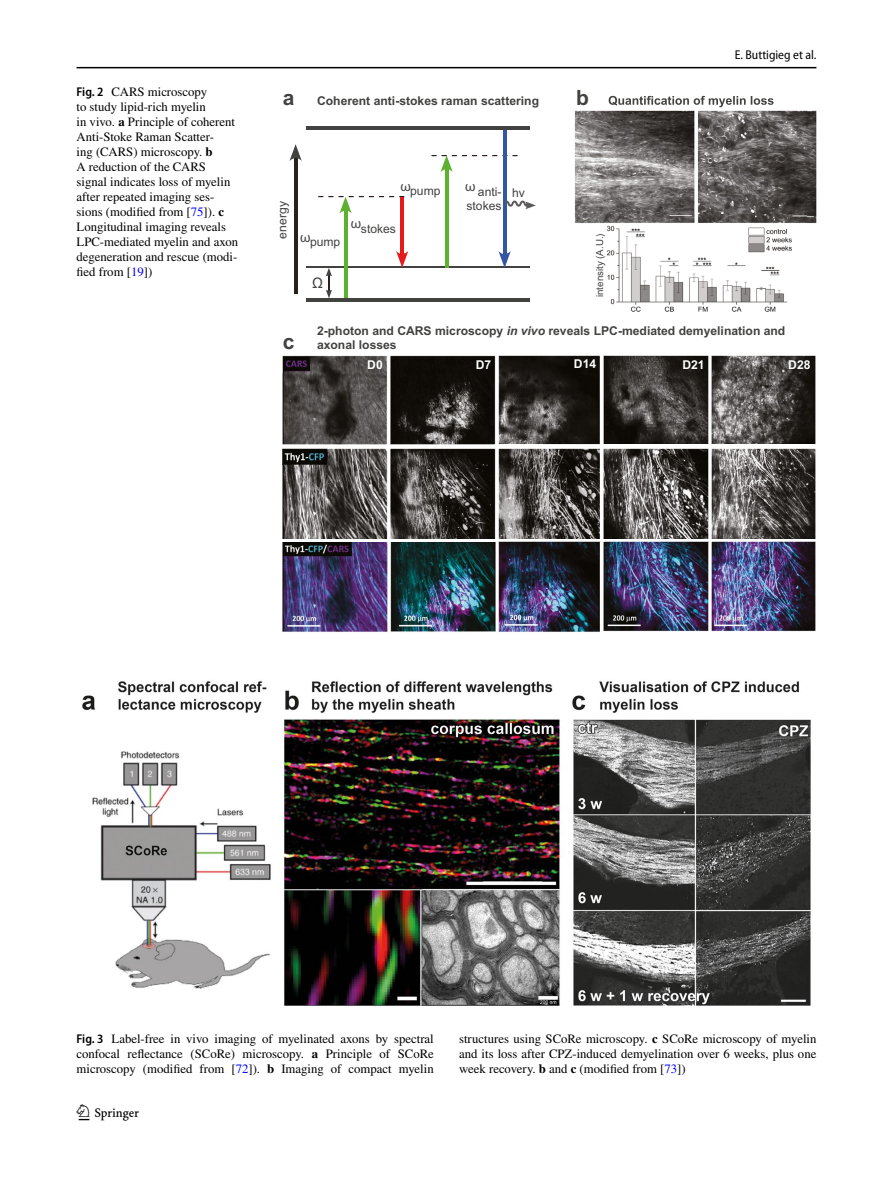
<style>
.page{position:relative;width:893px;height:1187px;background:#fff}
.page>*{position:absolute;margin:0;border:0;box-sizing:border-box;transform-origin:0 0}
.t1{font:22.5px "Springnew Regular 2";color:#000}
.t2{font:21px "Arial Bold MT2";color:#424241}
.t3{font:14.55px "Arial MT2";color:#424241}
.t4{font:13.35px "Arial MT2";color:#424241}
.t5{font:12.75px/15px "STIX";color:#000;text-align:justify}
.t6{font:semi-condensed 12.75px "Myriad Pro";color:#000}
.t7{font:12.15px/14.5px "Arial Bold MT2";color:#424241}
.t8{font:12.15px/14.5px "Arial MT2";color:#424241;text-align:right}
.t9{font:12.15px "Arial Bold MT2";color:#fff}
.t10{font:9.75px "Arial MT2";color:#424241}
.s1{font-family:"Myriad Pro";font-weight:600;font-stretch:semi-condensed}
.s2{font-weight:700}
.s3{color:#00f}
.s4{font-family:"Arial Bold Italic MT2"}
</style>
<div class="page">
<hr style="left:77px;top:67px;width:739px;height:1px;background:#000">
<img style="left:282px;top:355px;width:534px;height:90px">
<img style="left:283px;top:355px;width:27px;height:17px">
<img style="left:282px;top:448px;width:267px;height:185px">
<img style="left:549px;top:448px;width:267px;height:91px">
<img style="left:549px;top:541px;width:267px;height:91px">
<img style="left:282px;top:539px;width:267px;height:2px">
<img style="left:282px;top:448px;width:46px;height:16px">
<img style="left:607px;top:225px;width:185px;height:87px">
<img style="left:574px;top:110px;width:242px;height:114px">
<hr style="left:306px;top:298px;width:224px;height:4px;background:#424241">
<hr style="left:306px;top:267px;width:224px;height:1px;background:#424241">
<svg style="left:326px;top:268px;width:6px;height:30px"></svg>
<hr style="left:306px;top:127px;width:224px;height:3px;background:#424241">
<hr style="left:294px;top:154px;width:3px;height:140px;background:#28211f">
<svg style="left:289px;top:144px;width:13px;height:17px"></svg>
<hr style="left:344px;top:207px;width:3px;height:90px;background:#5cb12e">
<svg style="left:318px;top:196px;width:86px;height:17px"></svg>
<hr style="left:400px;top:197px;width:4px;height:60px;background:#e41b19">
<svg style="left:396px;top:251px;width:12px;height:17px"></svg>
<hr style="left:445px;top:165px;width:3px;height:103px;background:#5cb12e">
<svg style="left:431px;top:155px;width:87px;height:17px"></svg>
<hr style="left:503px;top:130px;width:3px;height:128px;background:#3457a4">
<svg style="left:498px;top:251px;width:13px;height:17px"></svg>
<svg style="left:506px;top:201px;width:30px;height:8px"></svg>
<svg style="left:609px;top:96px;width:164px;height:11px"></svg>
<img style="left:82px;top:681px;width:729px;height:325px">
<p class="t5" style="left:77px;top:85px;width:163px;text-align:left"><span class="s1">Fig. 2</span> CARS microscopy<br>to study lipid-rich myelin<br>in vivo. <span class="s2">a</span> Principle of coherent<br>Anti-Stoke Raman Scatter-<br>ing (CARS) microscopy. <span class="s2">b<br></span>A reduction of the CARS signal indicates loss of myelin after repeated imaging ses&shy;sions (modified from [<span class="s3">75</span>]). <span class="s2">c<br></span>Longitudinal imaging reveals<br>LPC-mediated myelin and axon degeneration and rescue (modi&shy;fied from [<span class="s3">19</span>])</p>
<h2 class="t2" style="left:283px;top:82px;width:13px">a</h2>
<h2 class="t2" style="left:576px;top:82px;width:14px">b</h2>
<p class="t7" style="left:317px;top:93px;width:224px">Coherent anti-stokes raman scattering</p>
<p class="t6" style="left:735px;top:48px;width:83px">E. Buttigieg et al.</p>
<p class="t8" style="left:400px;top:184px;width:42px"><sup>ω</sup>pump</p>
<p class="t8" style="left:512px;top:186px;width:14px">hν</p>
<p class="t4" style="left:465px;top:177px;width:12px">ω</p>
<p class="t8" style="left:466px;top:184px;width:37px">anti&shy;stokes</p>
<p class="t8" style="left:275px;top:238px;width:39px;rotate:-90deg">energy</p>
<p class="t8" style="left:351px;top:221px;width:47px"><sup>ω</sup>stokes</p>
<p class="t10" style="left:593px;top:297px;width:65px;rotate:-90deg">intensity (A.U.)</p>
<p class="t7" style="left:317px;top:323px;width:470px">2-photon and CARS microscopy <span class="s4">in vivo</span> reveals LPC-mediated demyelination and axonal losses</p>
<p class="t8" style="left:300px;top:235px;width:42px"><sup>ω</sup>pump</p>
<p class="t3" style="left:312px;top:273px;width:12px">Ω</p>
<h2 class="t2" style="left:283px;top:327px;width:13px">c</h2>
<p class="t9" style="left:367px;top:356px;width:17px">D0</p>
<p class="t9" style="left:476px;top:356px;width:17px">D7</p>
<p class="t9" style="left:574px;top:355px;width:24px">D14</p>
<p class="t9" style="left:682px;top:356px;width:24px">D21</p>
<p class="t9" style="left:788px;top:356px;width:24px">D28</p>
<p class="t5" style="left:77px;top:1031px;width:359px"><span class="s1">Fig. 3</span> Label-free in vivo imaging of myelinated axons by spectral confocal reflectance (SCoRe) microscopy. <span class="s2">a</span> Principle of SCoRe microscopy (modified from [<span class="s3">72</span>]). <span class="s2">b</span> Imaging of compact myelin</p>
<p class="t5" style="left:459px;top:1031px;width:359px">structures using SCoRe microscopy. <span class="s2">c</span> SCoRe microscopy of myelin and its loss after CPZ-induced demyelination over 6 weeks, plus one week recovery. <span class="s2">b</span> and <span class="s2">c</span> (modified from [<span class="s3">73</span>])</p>
<h1 class="t1" style="left:79px;top:1104px;width:62px">1 3</h1>
</div>
